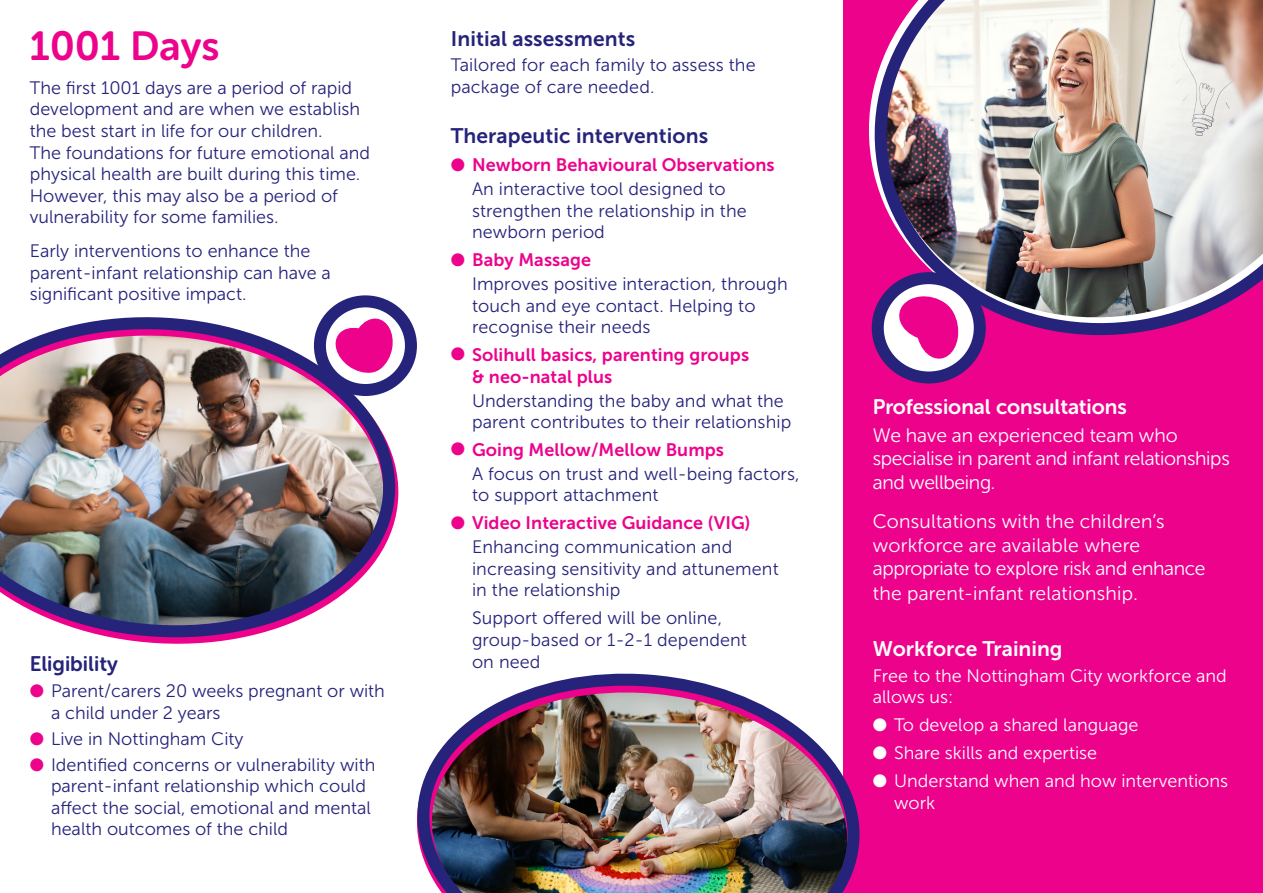
<style>
.page{position:relative;width:1263px;height:893px;background:#fff}
.page>*{position:absolute;margin:0;border:0;box-sizing:border-box;transform-origin:0 0}
.t1{font:40.5px "Museo Sans Rounded 700";color:#ed028c}
.t2{font:21px "Museo Sans 700";letter-spacing:.005em;color:#26237b}
.t3{font:21px "Museo Sans Rounded 700";color:#fff}
.t4{font:21px "Museo Sans 700";color:#fff}
.t5{font:21px "Museo Sans Rounded 700";color:#26237b}
.t6{font:19.5px/23.4px "Museo Sans Rounded 300";color:#fff}
.t7{font:18px/21.6px "Museo Sans 300";color:#26237b}
.t8{font:18px/21.6px "Museo Sans 700";letter-spacing:.005em;color:#ed028c}
.t9{font:18px/21.6px "Museo Sans 300";color:#fff}
.s1{color:#ed028c}
</style>
<div class="page">
<div style="left:843px;top:0;width:420px;height:893px;background:#ed028c"></div>
<img style="left:869px;top:0;width:394px;height:346px">
<svg style="left:878px;top:278px;width:102px;height:99px;background:#bebdd7"></svg>
<svg style="left:896px;top:296px;width:63px;height:66px"></svg>
<div style="left:872px;top:272px;width:114px;height:111px;border:12px solid #26237b;border-radius:50%"></div>
<img style="left:0;top:306px;width:404px;height:337px">
<img style="left:417px;top:673px;width:443px;height:220px">
<svg style="left:320px;top:301px;width:91px;height:89px"></svg>
<svg style="left:332px;top:318px;width:63px;height:55px"></svg>
<div style="left:314px;top:295px;width:103px;height:101px;border:12px solid #26237b;border-radius:50%"></div>
<p class="t1" style="left:30px;top:24px;width:191px">1001 Days</p>
<p class="t7" style="left:30px;top:77px;width:332px">The first 1001 days are a period of rapid development and are when we establish the best start in life for our children.</p>
<p class="t7" style="left:30px;top:142px;width:342px">The foundations for future emotional and physical health are built during this time.<br>However, this may also be a period of vulnerability for some families.</p>
<p class="t7" style="left:30px;top:240px;width:303px">Early interventions to enhance the parent-infant relationship can have a significant positive impact.</p>
<p class="t5" style="left:30px;top:652px;width:90px">Eligibility</p>
<p class="t7" style="left:51px;top:680px;width:335px;text-indent:-21px"><span class="s1">●</span> Parent/carers 20 weeks pregnant or with a child under 2 years</p>
<p class="t7" style="left:30px;top:728px;width:215px"><span class="s1">●</span> Live in Nottingham City</p>
<p class="t7" style="left:51px;top:754px;width:326px;text-indent:-21px"><span class="s1">●</span> Identified concerns or vulnerability with parent-infant relationship which could affect the social, emotional and mental health outcomes of the child</p>
<p class="t2" style="left:451px;top:27px;width:186px">Initial assessments</p>
<p class="t7" style="left:451px;top:55px;width:306px">Tailored for each family to assess the package of care needed.</p>
<p class="t2" style="left:451px;top:124px;width:259px">Therapeutic interventions</p>
<p class="t8" style="left:451px;top:154px;width:325px">● Newborn Behavioural Observations</p>
<p class="t7" style="left:472px;top:178px;width:276px">An interactive tool designed to strengthen the relationship in the newborn period</p>
<p class="t8" style="left:451px;top:249px;width:142px">● Baby Massage</p>
<p class="t7" style="left:472px;top:273px;width:317px">Improves positive interaction, through touch and eye contact. Helping to recognise their needs</p>
<p class="t8" style="left:472px;top:344px;width:279px;text-indent:-21px">● Solihull basics, parenting groups &amp; neo-natal plus</p>
<p class="t7" style="left:472px;top:390px;width:321px">Understanding the baby and what the parent contributes to their relationship</p>
<p class="t8" style="left:451px;top:439px;width:275px">● Going Mellow/Mellow Bumps</p>
<p class="t7" style="left:472px;top:463px;width:329px">A focus on trust and well-being factors, to support attachment</p>
<p class="t8" style="left:451px;top:512px;width:301px">● Video Interactive Guidance (VIG)</p>
<p class="t7" style="left:472px;top:536px;width:308px">Enhancing communication and increasing sensitivity and attunement in the relationship</p>
<p class="t7" style="left:472px;top:607px;width:276px">Support offered will be online, group-based or 1-2-1 dependent on need</p>
<p class="t3" style="left:873px;top:395px;width:256px">Professional consultations</p>
<p class="t6" style="left:873px;top:424px;width:358px">We have an experienced team who specialise in parent and infant relationships and wellbeing.</p>
<p class="t6" style="left:873px;top:510px;width:334px">Consultations with the children’s workforce are available where appropriate to explore risk and enhance</p>
<p class="t6" style="left:873px;top:582px;width:266px">the parent-infant relationship.</p>
<p class="t4" style="left:873px;top:637px;width:191px">Workforce Training</p>
<p class="t9" style="left:873px;top:665px;width:355px">Free to the Nottingham City workforce and allows us:</p>
<p class="t9" style="left:873px;top:714px;width:267px">● To develop a shared language</p>
<p class="t9" style="left:873px;top:742px;width:226px">● Share skills and expertise</p>
<p class="t9" style="left:894px;top:770px;width:335px;text-indent:-21px">● Understand when and how interventions work</p>
</div>
